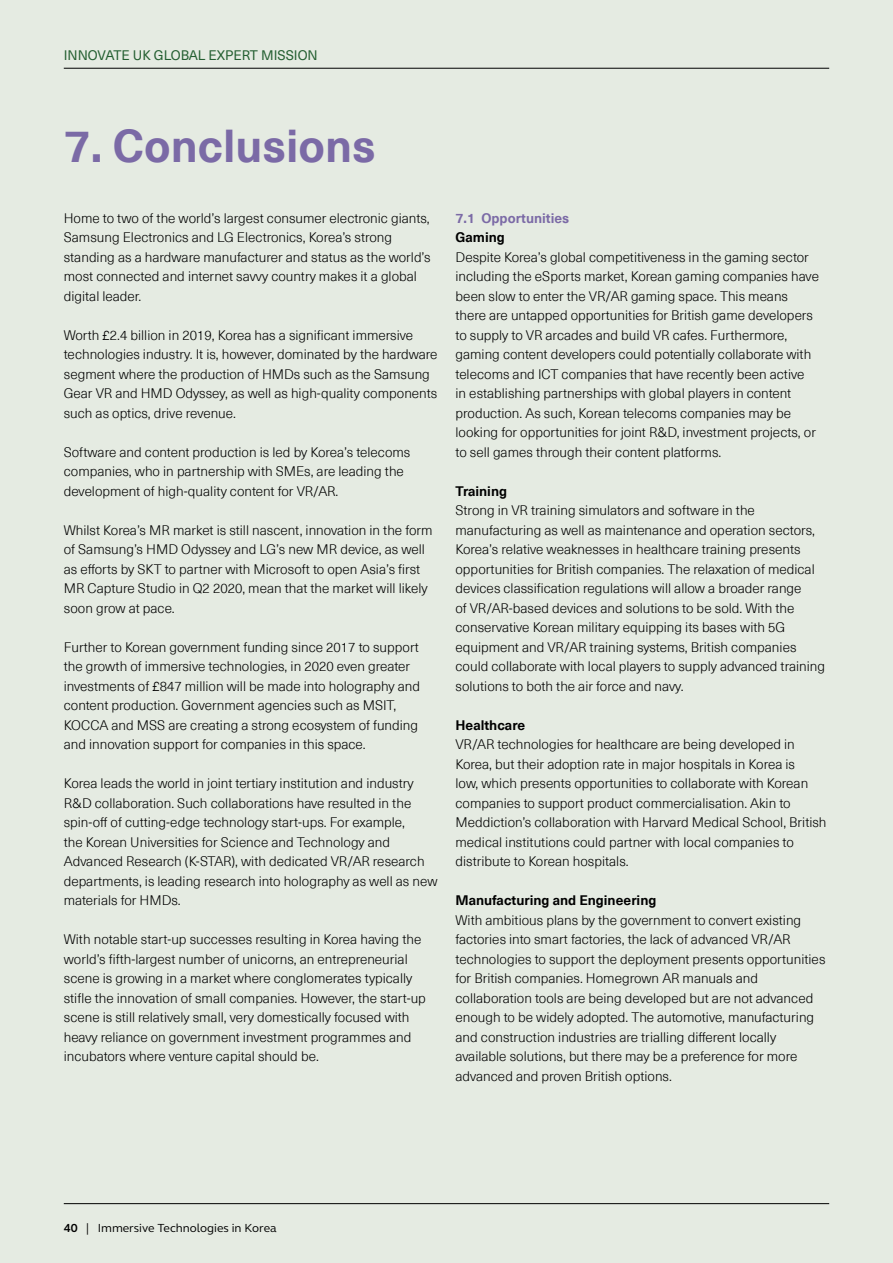
<style>
.page{position:relative;width:893px;height:1263px;background:#e5ebe2}
.page>*{position:absolute;margin:0;border:0;box-sizing:border-box;transform-origin:0 0}
.t1{font:700 45px "Neue Haas Unica Pro";color:#7b6aa6}
.t2{font:300 13.5px/19.5px "Neue Haas Unica Pro";color:#000}
.t3{font:700 13.5px "Neue Haas Unica Pro";color:#000}
.t4{font:13.5px "Neue Haas Unica Pro";color:#245f31}
.t5{font:700 13.5px "Neue Haas Unica Pro";color:#7b6aa6}
.t6{font:12px "FS Elliot";color:#000}
.s1{font-weight:700}
</style>
<div class="page">
<hr style="left:64px;top:1203px;width:765px;height:1px;background:#000">
<hr style="left:64px;top:68px;width:765px;height:1px;background:#000">
<p class="t4" style="left:64px;top:47px;width:256px">INNOVATE UK GLOBAL EXPERT MISSION</p>
<h1 class="t1" style="left:64px;top:118px;width:313px">7. Conclusions</h1>
<p class="t2" style="left:64px;top:209px;width:368px">Home to two of the world’s largest consumer electronic giants, Samsung Electronics and LG Electronics, Korea’s strong standing as a hardware manufacturer and status as the world’s most connected and internet savvy country makes it a global digital leader.</p>
<p class="t2" style="left:64px;top:326px;width:375px">Worth £2.4 billion in 2019, Korea has a significant immersive technologies industry. It is, however, dominated by the hardware segment where the production of HMDs such as the Samsung Gear VR and HMD Odyssey, as well as high-quality components such as optics, drive revenue.</p>
<p class="t2" style="left:64px;top:443px;width:348px">Software and content production is led by Korea’s telecoms companies, who in partnership with SMEs, are leading the development of high-quality content for VR/AR.</p>
<p class="t2" style="left:64px;top:521px;width:370px">Whilst Korea’s MR market is still nascent, innovation in the form of Samsung’s HMD Odyssey and LG’s new MR device, as well as efforts by SKT to partner with Microsoft to open Asia’s first MR Capture Studio in Q2 2020, mean that the market will likely soon grow at pace.</p>
<p class="t2" style="left:64px;top:638px;width:358px">Further to Korean government funding since 2017 to support the growth of immersive technologies, in 2020 even greater investments of £847 million will be made into holography and content production. Government agencies such as MSIT, KOCCA and MSS are creating a strong ecosystem of funding and innovation support for companies in this space.</p>
<p class="t2" style="left:64px;top:774px;width:375px">Korea leads the world in joint tertiary institution and industry R&amp;D collaboration. Such collaborations have resulted in the spin-off of cutting-edge technology start-ups. For example,<br>the Korean Universities for Science and Technology and Advanced Research (K-STAR), with dedicated VR/AR research departments, is leading research into holography as well as new materials for HMDs.</p>
<p class="t2" style="left:64px;top:930px;width:364px">With notable start-up successes resulting in Korea having the world’s fifth-largest number of unicorns, an entrepreneurial scene is growing in a market where conglomerates typically stifle the innovation of small companies. However, the start-up scene is still relatively small, very domestically focused with heavy reliance on government investment programmes and incubators where venture capital should be.</p>
<p class="t5" style="left:455px;top:210px;width:115px">7.1 Opportunities</p>
<p class="t3" style="left:455px;top:229px;width:51px">Gaming</p>
<p class="t2" style="left:455px;top:247px;width:365px">Despite Korea’s global competitiveness in the gaming sector including the eSports market, Korean gaming companies have been slow to enter the VR/AR gaming space. This means there are untapped opportunities for British game developers to supply to VR arcades and build VR cafes. Furthermore, gaming content developers could potentially collaborate with telecoms and ICT companies that have recently been active<br>in establishing partnerships with global players in content production. As such, Korean telecoms companies may be looking for opportunities for joint R&amp;D, investment projects, or to sell games through their content platforms.</p>
<p class="t3" style="left:455px;top:483px;width:53px">Training</p>
<p class="t2" style="left:455px;top:501px;width:371px">Strong in VR training simulators and software in the manufacturing as well as maintenance and operation sectors, Korea’s relative weaknesses in healthcare training presents opportunities for British companies. The relaxation of medical devices classification regulations will allow a broader range<br>of VR/AR-based devices and solutions to be sold. With the conservative Korean military equipping its bases with 5G equipment and VR/AR training systems, British companies could collaborate with local players to supply advanced training solutions to both the air force and navy.</p>
<p class="t3" style="left:455px;top:717px;width:71px">Healthcare</p>
<p class="t2" style="left:455px;top:735px;width:373px">VR/AR technologies for healthcare are being developed in Korea, but their adoption rate in major hospitals in Korea is<br>low, which presents opportunities to collaborate with Korean companies to support product commercialisation. Akin to Meddiction’s collaboration with Harvard Medical School, British medical institutions could partner with local companies to distribute to Korean hospitals.</p>
<p class="t3" style="left:455px;top:892px;width:202px">Manufacturing and Engineering</p>
<p class="t2" style="left:455px;top:910px;width:371px">With ambitious plans by the government to convert existing factories into smart factories, the lack of advanced VR/AR technologies to support the deployment presents opportunities for British companies. Homegrown AR manuals and collaboration tools are being developed but are not advanced enough to be widely adopted. The automotive, manufacturing and construction industries are trialling different locally available solutions, but there may be a preference for more advanced and proven British options.</p>
<p class="t6" style="left:64px;top:1219px;width:214px"><span class="s1">40</span> | Immersive Technologies in Korea</p>
</div>
